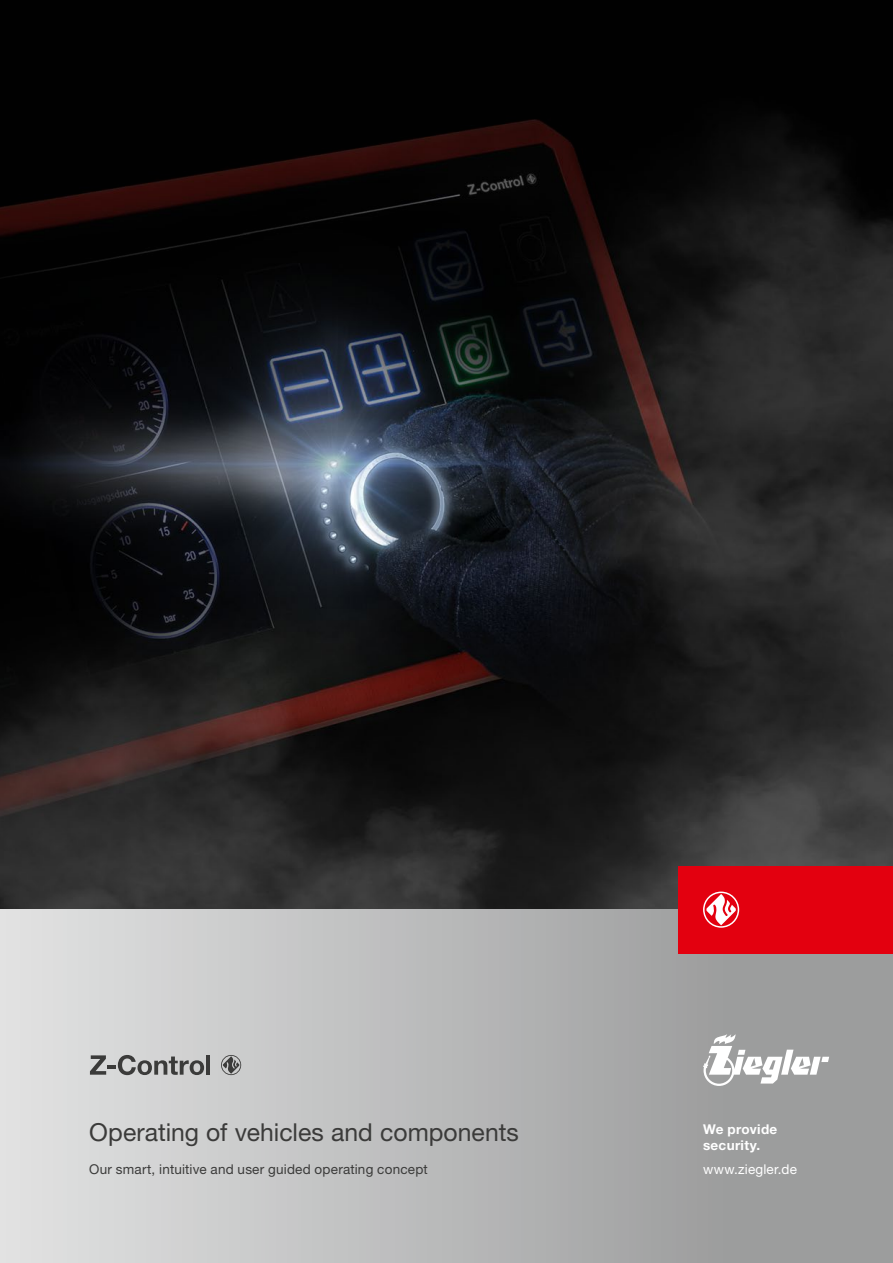
<style>
.page{position:relative;width:893px;height:1263px;background:#fff}
.page>*{position:absolute;margin:0;border:0;box-sizing:border-box;transform-origin:0 0}
.t1{font:24.75px "Helvetica Neue LTW1 G";color:#3b3b3a}
.t2{font:13.5px "Helvetica Neue LTW1 G";letter-spacing:.015em;color:#3b3b3a}
.t3{font:700 13.5px/16.5px "Helvetica Neue LTW1 G";letter-spacing:.025em;color:#fff}
.t4{font:13.5px "Helvetica Neue LTW1 G";letter-spacing:.015em;color:#fff}
</style>
<div class="page">
<img style="left:0;top:0;width:893px;height:910px">
<div style="left:0;top:910px;width:893px;height:353px;background:linear-gradient(to right,#e0e1e1,#929393)"></div>
<div style="left:678px;top:866px;width:215px;height:87px;background:#e3000f"></div>
<svg style="left:703px;top:891px;width:36px;height:37px"></svg>
<svg style="left:703px;top:1034px;width:126px;height:52px"></svg>
<svg style="left:221px;top:1055px;width:20px;height:20px"></svg>
<svg style="left:90px;top:1055px;width:114px;height:20px;background:#979797"></svg>
<hr style="left:206px;top:1055px;width:4px;height:20px;background:#3b3b3a">
<h1 class="t1" style="left:89px;top:1116px;width:431px">Operating of vehicles and components</h1>
<p class="t2" style="left:89px;top:1160px;width:340px">Our smart, intuitive and user guided operating concept</p>
<p class="t3" style="left:703px;top:1121px;width:76px">We provide security.</p>
<p class="t4" style="left:703px;top:1160px;width:95px">www.ziegler.de</p>
</div>
